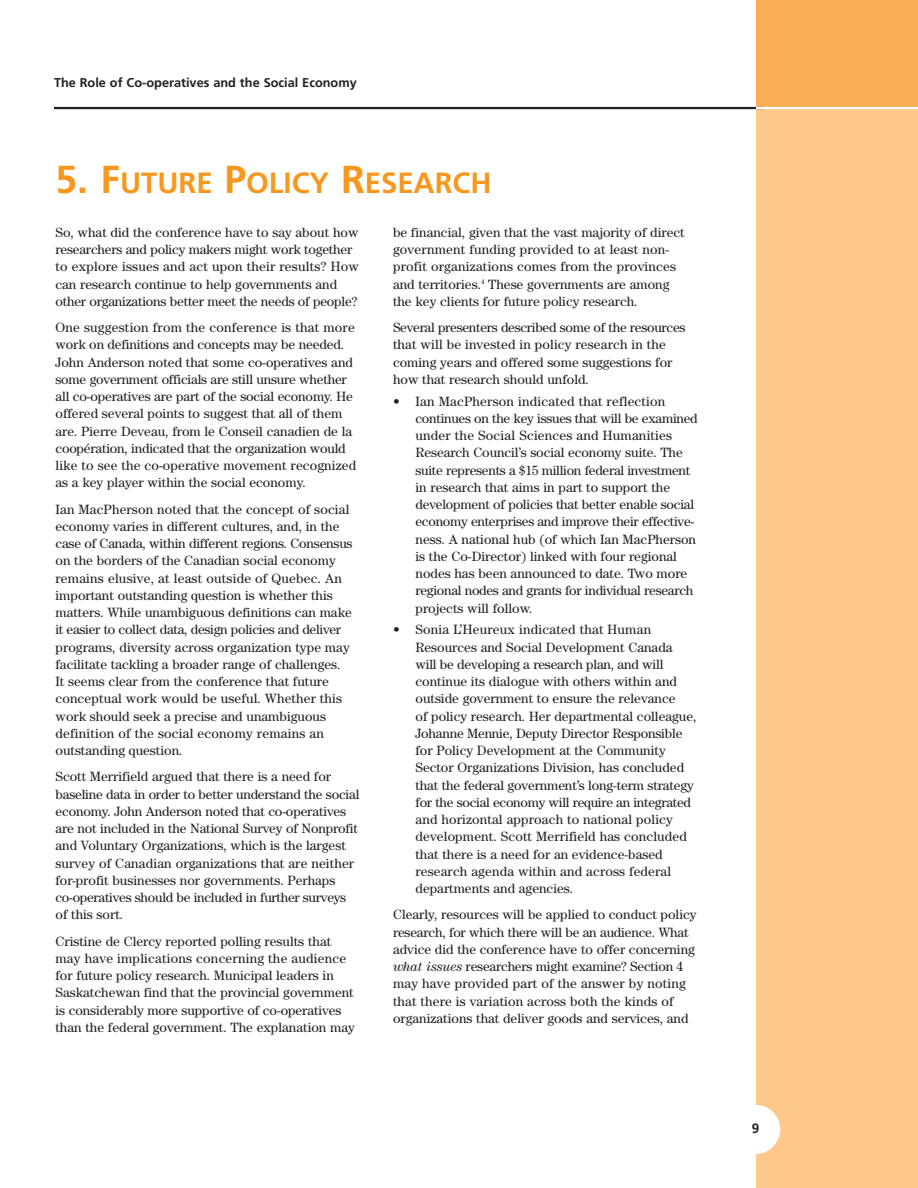
<style>
.page{position:relative;width:918px;height:1188px;background:#fff}
.page>*{position:absolute;margin:0;border:0;box-sizing:border-box;transform-origin:0 0}
.t1{font:700 29.25px "Frutiger";color:#f7971d}
.t2{font:13.5px/17.2px "Century";color:#231f20}
.t3{font:700 13.5px "Frutiger";color:#231f20}
.t4{font:700 12.75px "Frutiger";color:#231f20}
.s1{font-size:39px}
.s2{font-style:italic}
</style>
<div class="page">
<div style="left:756px;top:109px;width:162px;height:1079px;background:#fdc889"></div>
<div style="left:756px;top:0;width:162px;height:109px;background:#faae55"></div>
<hr style="left:54px;top:107px;width:711px;height:2px;background:#231f20">
<hr style="left:756px;top:107px;width:162px;height:2px;background:#fff">
<div style="left:731px;top:1105px;width:49px;height:49px;background:#fff;border-radius:50%"></div>
<p class="t4" style="left:54px;top:78px;width:304px">The Role of Co-operatives and the Social Economy</p>
<h1 class="t1" style="left:56px;top:171px;width:438px"><span class="s1">5. F</span>UTURE <span class="s1">P</span>OLICY <span class="s1">R</span>ESEARCH</h1>
<p class="t2" style="left:56px;top:225px;width:305px">So, what did the conference have to say about how researchers and policy makers might work together to explore issues and act upon their results? How can research continue to help governments and other organizations better meet the needs of people?</p>
<p class="t2" style="left:56px;top:320px;width:302px">One suggestion from the conference is that more work on definitions and concepts may be needed.<br>John Anderson noted that some co-operatives and some government officials are still unsure whether all co-operatives are part of the social economy. He offered several points to suggest that all of them are. Pierre Deveau, from le Conseil canadien de la coopération, indicated that the organization would like to see the co-operative movement recognized as a key player within the social economy.</p>
<p class="t2" style="left:56px;top:502px;width:299px">Ian MacPherson noted that the concept of social economy varies in different cultures, and, in the case of Canada, within different regions. Consensus on the borders of the Canadian social economy remains elusive, at least outside of Quebec. An important outstanding question is whether this matters. While unambiguous definitions can make it easier to collect data, design policies and deliver programs, diversity across organization type may facilitate tackling a broader range of challenges.<br>It seems clear from the conference that future conceptual work would be useful. Whether this work should seek a precise and unambiguous definition of the social economy remains an outstanding question.</p>
<p class="t2" style="left:56px;top:769px;width:305px">Scott Merrifield argued that there is a need for baseline data in order to better understand the social economy. John Anderson noted that co-operatives are not included in the National Survey of Nonprofit and Voluntary Organizations, which is the largest survey of Canadian organizations that are neither for-profit businesses nor governments. Perhaps co-operatives should be included in further surveys of this sort.</p>
<p class="t2" style="left:56px;top:934px;width:301px">Cristine de Clercy reported polling results that may have implications concerning the audience for future policy research. Municipal leaders in Saskatchewan find that the provincial government is considerably more supportive of co-operatives than the federal government. The explanation may</p>
<p class="t2" style="left:393px;top:225px;width:293px">be financial, given that the vast majority of direct government funding provided to at least non&shy;profit organizations comes from the provinces and territories.<sup>4</sup> These governments are among the key clients for future policy research.</p>
<p class="t2" style="left:393px;top:320px;width:294px">Several presenters described some of the resources that will be invested in policy research in the coming years and offered some suggestions for how that research should unfold.</p>
<p class="t2" style="left:416px;top:394px;width:284px;text-indent:-23px">• Ian MacPherson indicated that reflection continues on the key issues that will be examined under the Social Sciences and Humanities Research Council’s social economy suite. The suite represents a $15 million federal investment in research that aims in part to support the development of policies that better enable social economy enterprises and improve their effective&shy;ness. A national hub (of which Ian MacPherson is the Co-Director) linked with four regional nodes has been announced to date. Two more regional nodes and grants for individual research projects will follow.</p>
<p class="t2" style="left:416px;top:622px;width:283px;text-indent:-23px">• Sonia L’Heureux indicated that Human Resources and Social Development Canada will be developing a research plan, and will continue its dialogue with others within and outside government to ensure the relevance<br>of policy research. Her departmental colleague, Johanne Mennie, Deputy Director Responsible for Policy Development at the Community Sector Organizations Division, has concluded that the federal government’s long-term strategy for the social economy will require an integrated and horizontal approach to national policy development. Scott Merrifield has concluded that there is a need for an evidence-based research agenda within and across federal departments and agencies.</p>
<p class="t2" style="left:393px;top:907px;width:305px">Clearly, resources will be applied to conduct policy research, for which there will be an audience. What advice did the conference have to offer concerning <span class="s2">what issues</span> researchers might examine? Section 4 may have provided part of the answer by noting that there is variation across both the kinds of organizations that deliver goods and services, and</p>
<p class="t3" style="left:752px;top:1123px;width:9px">9</p>
</div>
